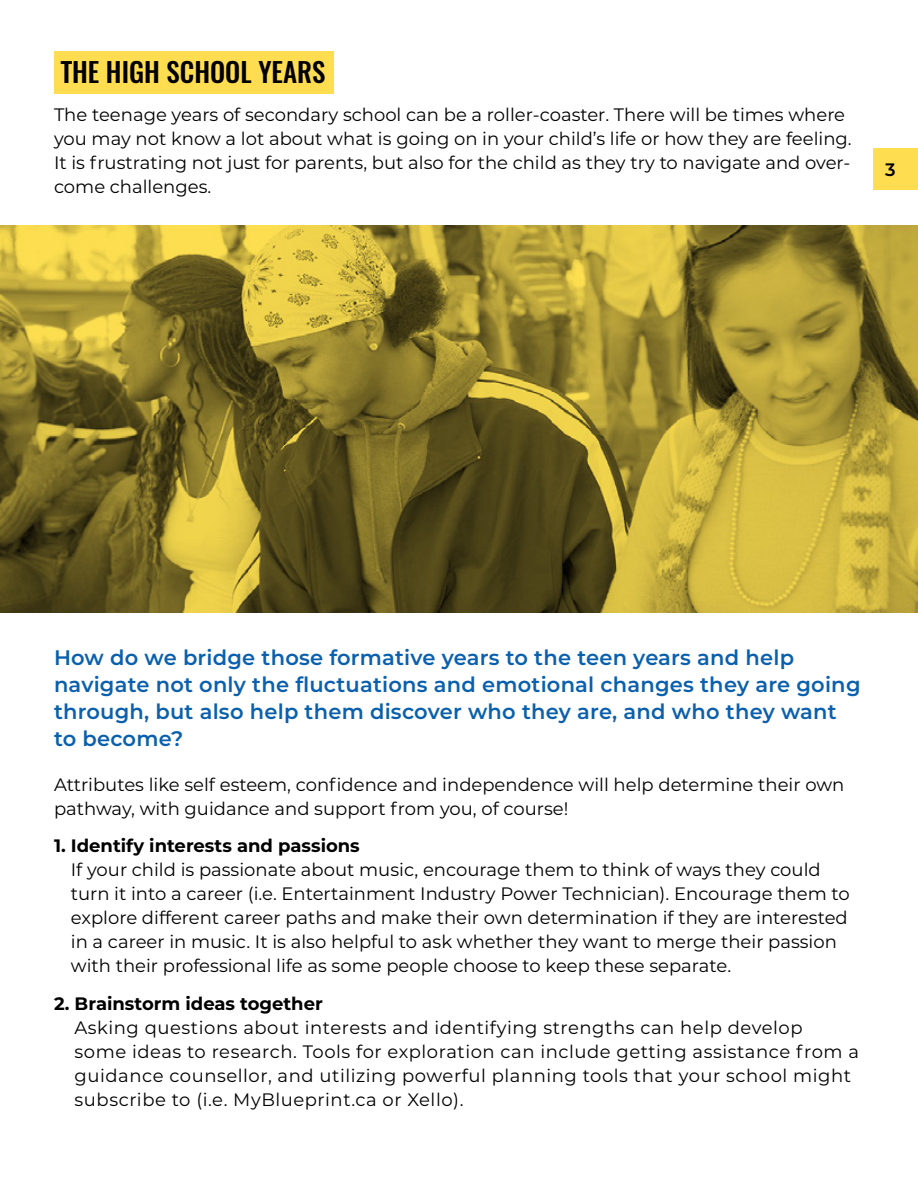
<style>
.page{position:relative;width:918px;height:1188px;background:#fff}
.page>*{position:absolute;margin:0;border:0;box-sizing:border-box;transform-origin:0 0}
.t1{font:500 27px "Oswald";color:#000}
.t2{font:600 21px/27px "Montserrat";letter-spacing:.01em;color:#0b60ae}
.t3{font:18px/24px "Montserrat";color:#000}
.t4{font:18px/24px "Montserrat";letter-spacing:.03em;color:#000}
.t5{font:700 18px "Montserrat";color:#000}
.t6{font:600 18px "Montserrat";color:#000}
</style>
<div class="page">
<div style="left:54px;top:51px;width:280px;height:42px;background:#ffdd50"></div>
<img style="left:0;top:226px;width:918px;height:386px">
<div style="left:873px;top:148px;width:45px;height:42px;background:#ffdd50"></div>
<h1 class="t1" style="left:61px;top:54px;width:266px">THE HIGH SCHOOL YEARS</h1>
<p class="t3" style="left:54px;top:102px;width:799px">The teenage years of secondary school can be a roller-coaster. There will be times where you may not know a lot about what is going on in your child’s life or how they are feeling.<br>It is frustrating not just for parents, but also for the child as they try to navigate and over&shy;come challenges.</p>
<p class="t6" style="left:885px;top:157px;width:12px">3</p>
<p class="t2" style="left:54px;top:644px;width:808px">How do we bridge those formative years to the teen years and help navigate not only the fluctuations and emotional changes they are going through, but also help them discover who they are, and who they want to become?</p>
<p class="t3" style="left:54px;top:772px;width:792px">Attributes like self esteem, confidence and independence will help determine their own pathway, with guidance and support from you, of course!</p>
<p class="t5" style="left:54px;top:833px;width:307px">1. Identify interests and passions</p>
<p class="t3" style="left:71px;top:857px;width:780px">If your child is passionate about music, encourage them to think of ways they could turn it into a career (i.e. Entertainment Industry Power Technician). Encourage them to explore different career paths and make their own determination if they are interested in a career in music. It is also helpful to ask whether they want to merge their passion with their professional life as some people choose to keep these separate.</p>
<p class="t5" style="left:54px;top:990px;width:270px">2. Brainstorm ideas together</p>
<p class="t4" style="left:75px;top:1015px;width:786px">Asking questions about interests and identifying strengths can help develop<br>some ideas to research. Tools for exploration can include getting assistance from a guidance counsellor, and utilizing powerful planning tools that your school might subscribe to (i.e. MyBlueprint.ca or Xello).</p>
</div>
